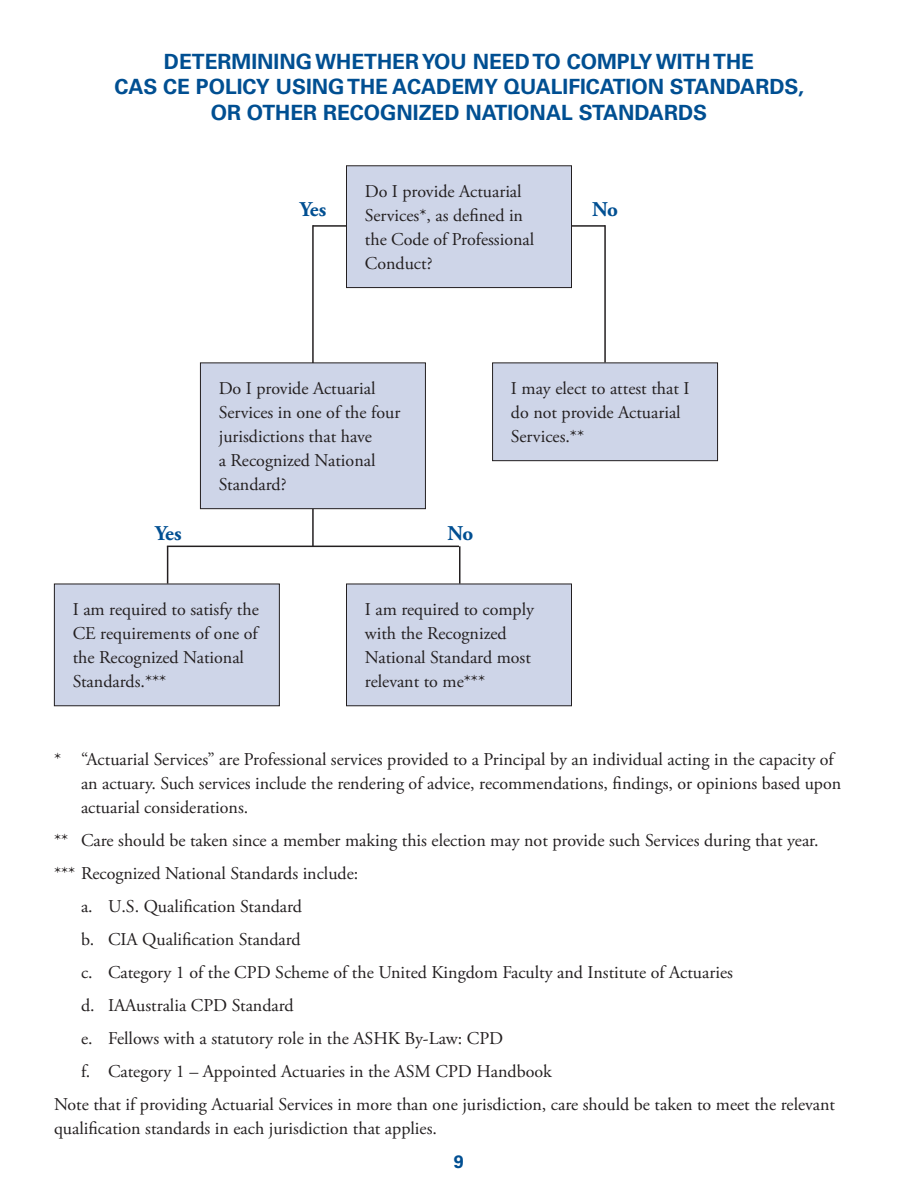
<style>
.page{position:relative;width:918px;height:1188px;background:#fff}
.page>*{position:absolute;margin:0;border:0;box-sizing:border-box;transform-origin:0 0}
.t1{font:700 21px/25.2px "Univers LT Std";color:#004f92;text-align:center}
.t2{font:700 21px "Adobe Garamond Pro";letter-spacing:-.03em;color:#004f92}
.t3{font:18px/24px "Adobe Garamond Pro";color:#231f20}
.t4{font:700 18px "Univers LT Std";color:#004f92}
</style>
<div class="page">
<hr style="left:313px;top:225px;width:292px;height:2px;background:#231f20">
<hr style="left:167px;top:546px;width:292px;height:1px;background:#231f20">
<hr style="left:312px;top:225px;width:2px;height:321px;background:#231f20">
<hr style="left:604px;top:225px;width:2px;height:138px;background:#231f20">
<hr style="left:167px;top:546px;width:1px;height:38px;background:#231f20">
<hr style="left:459px;top:546px;width:1px;height:38px;background:#231f20">
<div style="left:346px;top:166px;width:226px;height:122px;background:#ced5e8"></div>
<div style="left:346px;top:165px;width:226px;height:123px;border:1px solid #231f20"></div>
<div style="left:200px;top:363px;width:225px;height:146px;background:#ced5e8"></div>
<div style="left:200px;top:363px;width:226px;height:146px;border:1px solid #231f20"></div>
<div style="left:493px;top:363px;width:225px;height:98px;background:#ced5e8"></div>
<div style="left:492px;top:363px;width:226px;height:98px;border:1px solid #231f20"></div>
<div style="left:54px;top:584px;width:225px;height:122px;background:#ced5e8"></div>
<div style="left:54px;top:584px;width:226px;height:122px;border:1px solid #231f20"></div>
<div style="left:346px;top:584px;width:226px;height:122px;background:#ced5e8"></div>
<div style="left:346px;top:584px;width:226px;height:122px;border:1px solid #231f20"></div>
<p class="t1" style="left:115px;top:49px;width:691px">DETERMINING WHETHER YOU NEED TO COMPLY WITH THE<br>CAS CE POLICY USING THE ACADEMY QUALIFICATION STANDARDS,<br>OR OTHER RECOGNIZED NATIONAL STANDARDS</p>
<p class="t2" style="left:300px;top:197px;width:28px">Yes</p>
<p class="t3" style="left:365px;top:180px;width:171px">Do I provide Actuarial<br>Services*, as defined in the Code of Professional<br>Conduct?</p>
<p class="t2" style="left:592px;top:197px;width:27px">No</p>
<p class="t3" style="left:219px;top:377px;width:183px">Do I provide Actuarial<br>Services in one of the four jurisdictions that have<br>a Recognized National<br>Standard?</p>
<p class="t3" style="left:511px;top:377px;width:180px">I may elect to attest that I do not provide Actuarial<br>Services.**</p>
<p class="t2" style="left:155px;top:521px;width:28px">Yes</p>
<p class="t2" style="left:448px;top:521px;width:27px">No</p>
<p class="t3" style="left:73px;top:598px;width:188px">I am required to satisfy the<br>CE requirements of one of the Recognized National<br>Standards.***</p>
<p class="t3" style="left:365px;top:598px;width:171px">I am required to comply with the Recognized<br>National Standard most relevant to me***</p>
<p class="t3" style="left:81px;top:748px;width:762px;text-indent:-27px">* “Actuarial Services” are Professional services provided to a Principal by an individual acting in the capacity of an actuary. Such services include the rendering of advice, recommendations, findings, or opinions based upon actuarial considerations.</p>
<p class="t3" style="left:54px;top:829px;width:766px">** Care should be taken since a member making this election may not provide such Services during that year.</p>
<p class="t3" style="left:54px;top:862px;width:306px">*** Recognized National Standards include:</p>
<p class="t3" style="left:81px;top:895px;width:223px">a. U.S. Qualification Standard</p>
<p class="t3" style="left:81px;top:928px;width:221px">b. CIA Qualification Standard</p>
<p class="t3" style="left:81px;top:961px;width:653px">c. Category 1 of the CPD Scheme of the United Kingdom Faculty and Institute of Actuaries</p>
<p class="t3" style="left:81px;top:994px;width:214px">d. IAAustralia CPD Standard</p>
<p class="t3" style="left:81px;top:1027px;width:424px">e. Fellows with a statutory role in the ASHK By-Law: CPD</p>
<p class="t3" style="left:81px;top:1060px;width:472px">f. Category 1 – Appointed Actuaries in the ASM CPD Handbook</p>
<p class="t3" style="left:54px;top:1093px;width:783px">Note that if providing Actuarial Services in more than one jurisdiction, care should be taken to meet the relevant</p>
<p class="t3" style="left:54px;top:1117px;width:385px">qualification standards in each jurisdiction that applies.</p>
<p class="t4" style="left:454px;top:1151px;width:12px">9</p>
</div>
